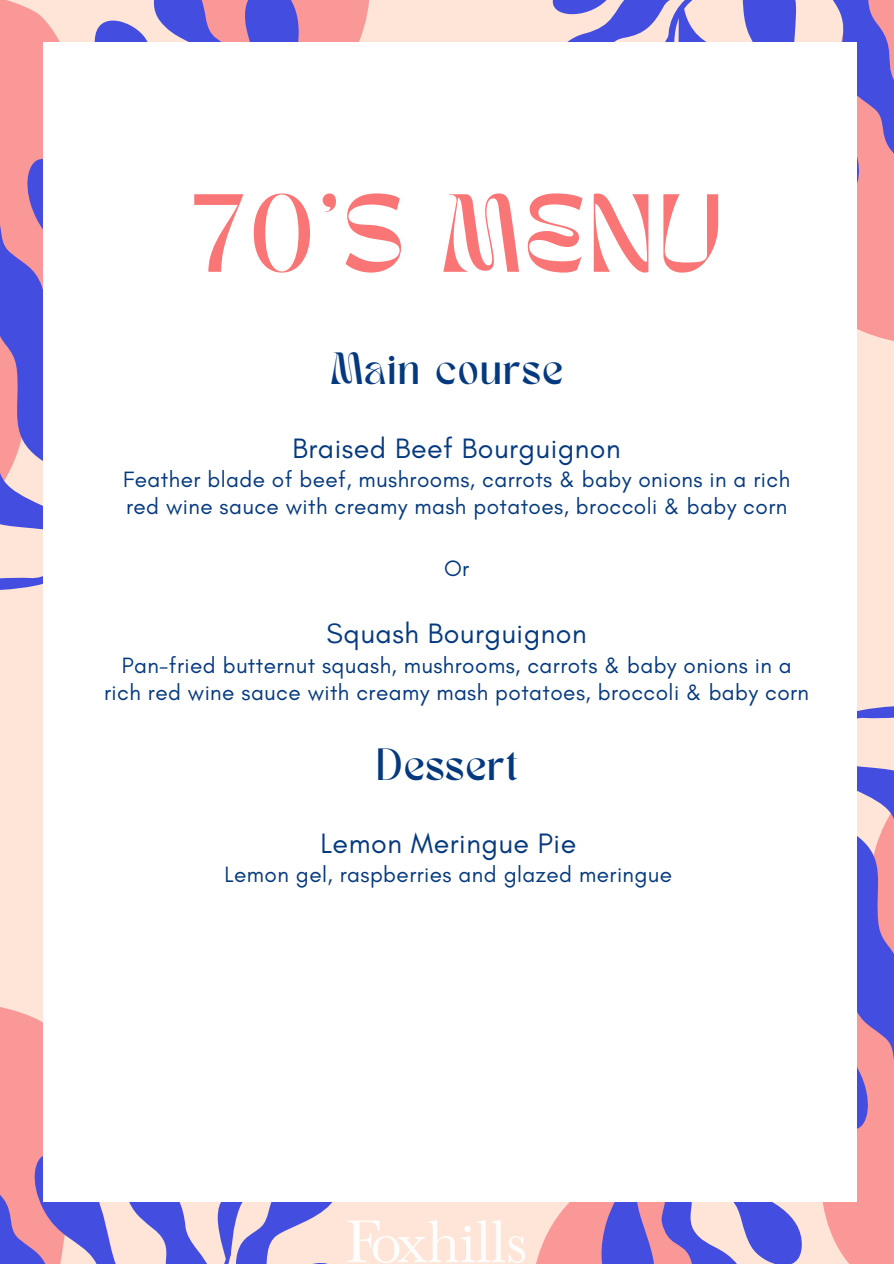
<style>
.page{position:relative;width:894px;height:1264px;background:#fff}
.page>*{position:absolute;margin:0;border:0;box-sizing:border-box;transform-origin:0 0}
.t1{font:77.55px "TANMERINGUE";letter-spacing:.055em;color:#fa7676}
.t2{font:31.65px "TANMERINGUE";letter-spacing:.045em;color:#04397f}
.t3{font:28.5px "Glacial Indifference";letter-spacing:.02em;color:#04397f}
.t4{font:22.65px/27px "Glacial Indifference";letter-spacing:.02em;color:#04397f}
</style>
<div class="page">
<div style="left:0;top:0;width:893px;height:1263px;background:#ffe5d7"></div>
<svg style="left:0;top:0;width:369px;height:268px"></svg>
<svg style="left:0;top:268px;width:43px;height:322px;fill:#434de0"></svg>
<svg style="left:525px;top:1021px;width:368px;height:242px"></svg>
<svg style="left:856px;top:706px;width:37px;height:315px;fill:#434de0"></svg>
<svg style="left:552px;top:0;width:341px;height:432px"></svg>
<svg style="left:0;top:1007px;width:349px;height:256px"></svg>
<div style="left:43px;top:42px;width:813px;height:1159px;background:#fff"></div>
<img style="left:347px;top:1220px;width:177px;height:42px">
<p class="t1" style="left:190px;top:193px;width:534px">70'S MENU</p>
<p class="t2" style="left:331px;top:352px;width:233px">Main course</p>
<p class="t3" style="left:292px;top:430px;width:329px">Braised Beef Bourguignon</p>
<p class="t4" style="left:123px;top:465px;width:668px">Feather blade of beef, mushrooms, carrots &amp; baby onions in a rich red wine sauce with creamy mash potatoes, broccoli &amp; baby corn</p>
<p class="t4" style="left:444px;top:554px;width:27px">Or</p>
<p class="t3" style="left:326px;top:616px;width:261px">Squash Bourguignon</p>
<p class="t4" style="left:104px;top:651px;width:706px;text-align:center">Pan-fried butternut squash, mushrooms, carrots &amp; baby onions in a rich red wine sauce with creamy mash potatoes, broccoli &amp; baby corn</p>
<p class="t2" style="left:376px;top:747px;width:143px">Dessert</p>
<p class="t3" style="left:320px;top:825px;width:257px">Lemon Meringue Pie</p>
<p class="t4" style="left:224px;top:860px;width:449px">Lemon gel, raspberries and glazed meringue</p>
</div>
